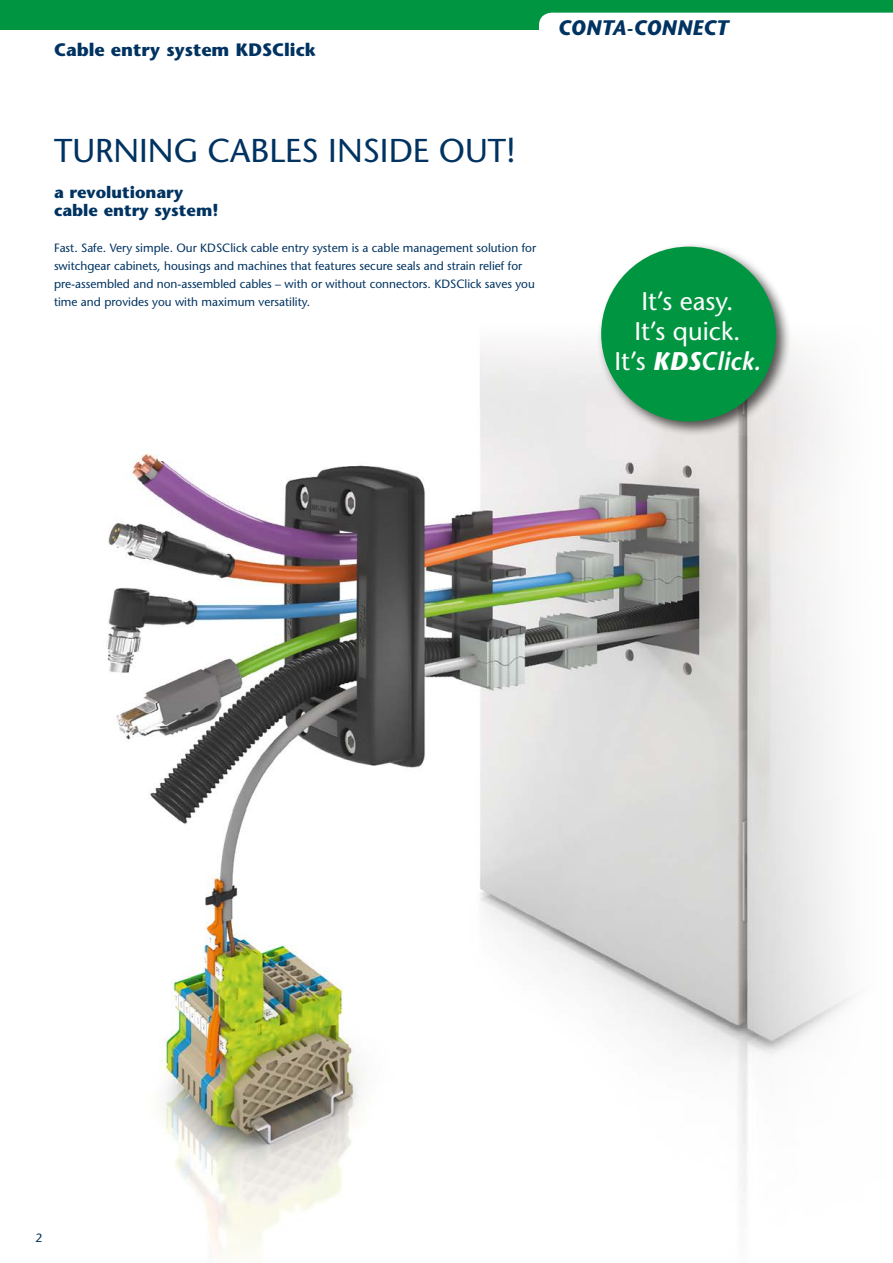
<style>
.page{position:relative;width:893px;height:1263px;background:#fff}
.page>*{position:absolute;margin:0;border:0;box-sizing:border-box;transform-origin:0 0}
.t1{font:500 33px "Stone Sans Std";color:#003361}
.t2{font:500 25.5px/30px "Stone Sans Std";color:#fff;text-align:center}
.t3{font:italic 700 21px "Stone Sans Std";color:#003361}
.t4{font:700 18px "Stone Sans Std";color:#003361}
.t5{font:700 16.5px/18px "Stone Sans Std";color:#003361}
.t6{font:500 12px/18px "Stone Sans Std";color:#003361}
.s1{font-weight:700;font-style:italic}
.s2{font-weight:600;font-style:italic}
</style>
<div class="page">
<div style="left:0;top:0;width:893px;height:30px;background:#009641"></div>
<img style="left:107px;top:348px;width:747px;height:910px">
<div style="left:596px;top:242px;width:195px;height:195px;background:#1d1d1b;opacity:.75"></div>
<div style="left:601px;top:247px;width:175px;height:174px;background:#009641;border-radius:50%"></div>
<div style="left:539px;top:13px;width:354px;height:17px;background:#fff"></div>
<h3 class="t4" style="left:54px;top:39px;width:264px">Cable entry system KDSClick</h3>
<h3 class="t3" style="left:558px;top:15px;width:172px">CONTA-CONNECT</h3>
<h1 class="t1" style="left:54px;top:131px;width:463px">TURNING CABLES INSIDE OUT!</h1>
<h3 class="t5" style="left:54px;top:183px;width:166px">a revolutionary cable entry system!</h3>
<p class="t6" style="left:54px;top:239px;width:484px">Fast. Safe. Very simple. Our KDSClick cable entry system is a cable management solution for switchgear cabinets, housings and machines that features secure seals and strain relief for pre-assembled and non-assembled cables – with or without connectors. KDSClick saves you time and provides you with maximum versatility.</p>
<h2 class="t2" style="left:614px;top:286px;width:147px">It’s easy.<br>It’s quick.<br>It’s <span class="s1">KDS</span><span class="s2">Click.</span></h2>
<p class="t6" style="left:36px;top:1229px;width:8px">2</p>
</div>
